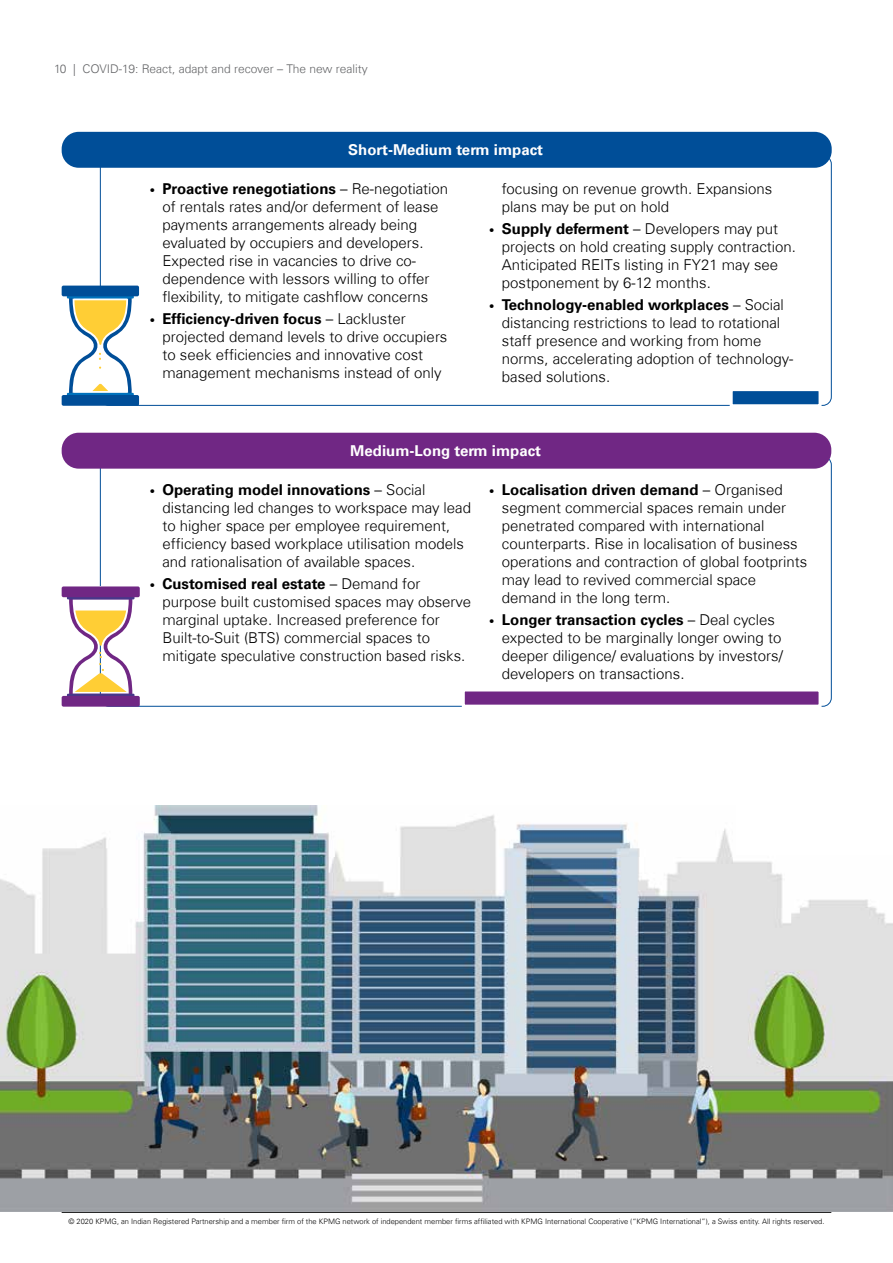
<style>
.page{position:relative;width:893px;height:1263px;background:#fff}
.page>*{position:absolute;margin:0;border:0;box-sizing:border-box;transform-origin:0 0}
.t1{font:300 15px/18px "Universfor KPMG";color:#000}
.t2{font:700 15px "Universfor KPMG";color:#fff}
.t3{font:300 12px "Universfor KPMG";color:#636466}
.t4{font:300 7.5px "Universfor KPMG";color:#000}
.s1{font-size:10.5px}
.s2{font-weight:700}
</style>
<div class="page">
<hr style="left:62px;top:1212px;width:769px;height:1px;background:#000">
<div style="left:62px;top:132px;width:770px;height:36px;background:#004e98;border-radius:17px"></div>
<div style="left:62px;top:433px;width:769px;height:36px;background:#702784;border-radius:17px"></div>
<div style="left:62px;top:286px;width:77px;height:10px;background:#004e98;border-radius:2px"></div>
<div style="left:62px;top:395px;width:77px;height:11px;background:#004e98;border-radius:2px"></div>
<svg style="left:67px;top:296px;width:67px;height:99px"></svg>
<div style="left:730px;top:388px;width:91px;height:19px;background:#004e98;border:3px solid #fff"></div>
<div style="left:462px;top:688px;width:359px;height:20px;background:#702784;border:3px solid #fff"></div>
<div style="left:62px;top:586px;width:78px;height:11px;background:#702784;border-radius:2px"></div>
<div style="left:62px;top:696px;width:78px;height:11px;background:#702784;border-radius:2px"></div>
<svg style="left:67px;top:597px;width:68px;height:99px"></svg>
<img style="left:0;top:908px;width:257px;height:304px">
<img style="left:257px;top:908px;width:636px;height:304px">
<img style="left:0;top:857px;width:875px;height:51px">
<img style="left:42px;top:805px;width:690px;height:52px">
<p class="t3" style="left:54px;top:61px;width:315px">10 | COVID-19: React, adapt and recover – The new reality</p>
<p class="t2" style="left:348px;top:141px;width:196px">Short-Medium term impact</p>
<p class="t1" style="left:162px;top:180px;width:287px;text-indent:-13px"><span class="s1">•</span> <span class="s2">Proactive renegotiations</span> – Re-negotiation of rentals rates and/or deferment of lease payments arrangements already being evaluated by occupiers and developers.<br>Expected rise in vacancies to drive co&shy;dependence with lessors willing to offer flexibility, to mitigate cashflow concerns</p>
<p class="t1" style="left:162px;top:310px;width:287px;text-indent:-13px"><span class="s1">•</span> <span class="s2">Efficiency-driven focus</span> – Lackluster projected demand levels to drive occupiers to seek efficiencies and innovative cost management mechanisms instead of only</p>
<p class="t1" style="left:502px;top:180px;width:272px">focusing on revenue growth. Expansions plans may be put on hold</p>
<p class="t1" style="left:502px;top:220px;width:296px;text-indent:-13px"><span class="s1">•</span> <span class="s2">Supply deferment</span> – Developers may put projects on hold creating supply contraction.<br>Anticipated REITs listing in FY21 may see postponement by 6-12 months.</p>
<p class="t1" style="left:502px;top:296px;width:293px;text-indent:-13px"><span class="s1">•</span> <span class="s2">Technology-enabled workplaces</span> – Social distancing restrictions to lead to rotational staff presence and working from home norms, accelerating adoption of technology&shy;based solutions.</p>
<p class="t2" style="left:350px;top:442px;width:192px">Medium-Long term impact</p>
<p class="t1" style="left:162px;top:480px;width:310px;text-indent:-13px"><span class="s1">•</span> <span class="s2">Operating model innovations</span> – Social distancing led changes to workspace may lead to higher space per employee requirement, efficiency based workplace utilisation models and rationalisation of available spaces.</p>
<p class="t1" style="left:162px;top:575px;width:310px;text-indent:-13px"><span class="s1">•</span> <span class="s2">Customised real estate</span> – Demand for purpose built customised spaces may observe marginal uptake. Increased preference for Built-to-Suit (BTS) commercial spaces to mitigate speculative construction based risks.</p>
<p class="t1" style="left:502px;top:480px;width:307px;text-indent:-13px"><span class="s1">•</span> <span class="s2">Localisation driven demand</span> – Organised segment commercial spaces remain under penetrated compared with international counterparts. Rise in localisation of business operations and contraction of global footprints may lead to revived commercial space demand in the long term.</p>
<p class="t1" style="left:502px;top:611px;width:283px;text-indent:-13px"><span class="s1">•</span> <span class="s2">Longer transaction cycles</span> – Deal cycles expected to be marginally longer owing to deeper diligence/ evaluations by investors/ developers on transactions.</p>
<p class="t4" style="left:69px;top:1216px;width:757px">© 2020 KPMG, an Indian Registered Partnership and a member firm of the KPMG network of independent member firms affiliated with KPMG International Cooperative (“KPMG International”), a Swiss entity. All rights reserved.</p>
</div>
